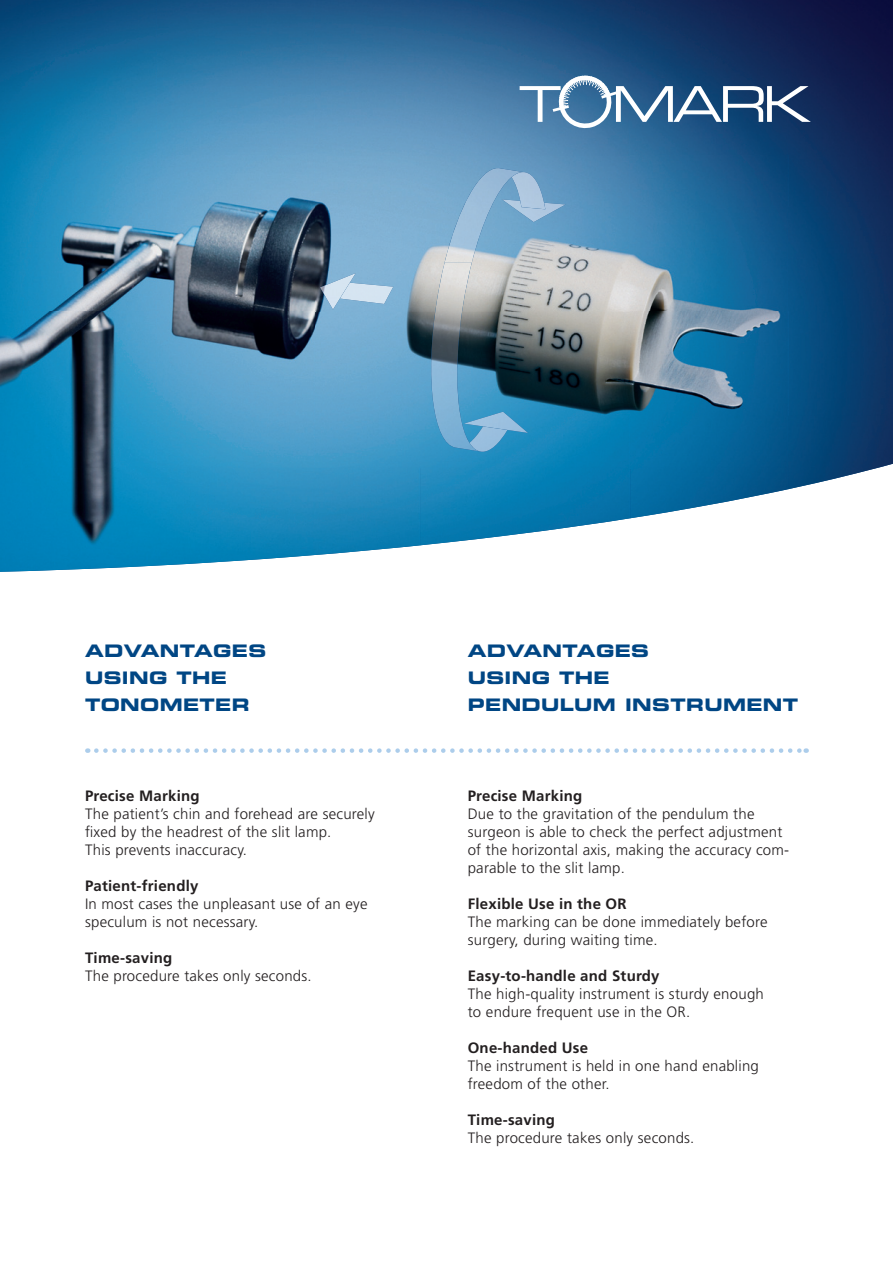
<style>
.page{position:relative;width:893px;height:1263px;background:#fff}
.page>*{position:absolute;margin:0;border:0;box-sizing:border-box;transform-origin:0 0}
.t1{font:17.25px/27px "Eurostile Bold Extended Two";letter-spacing:.02em;color:#004684}
.t2{font:300 15px/18px "Frutiger LT Std";letter-spacing:.015em;color:#231f20}
.t3{font:700 15px "Frutiger LT Std";letter-spacing:.015em;color:#231f20}
</style>
<div class="page">
<img style="left:0;top:0;width:788px;height:468px">
<img style="left:788px;top:0;width:105px;height:489px">
<img style="left:0;top:468px;width:210px;height:104px">
<img style="left:210px;top:468px;width:210px;height:95px">
<img style="left:420px;top:468px;width:211px;height:77px">
<img style="left:630px;top:468px;width:158px;height:50px">
<svg style="left:96px;top:748px;width:711px;height:5px"></svg>
<img style="left:356px;top:283px;width:37px;height:21px">
<img style="left:320px;top:273px;width:36px;height:36px">
<svg style="left:520px;top:75px;width:291px;height:54px"></svg>
<img style="left:445px;top:168px;width:79px;height:95px">
<img style="left:424px;top:262px;width:50px;height:188px">
<img style="left:502px;top:199px;width:64px;height:23px">
<img style="left:511px;top:172px;width:34px;height:37px">
<svg style="left:511px;top:172px;width:13px;height:5px"></svg>
<img style="left:469px;top:433px;width:38px;height:19px">
<svg style="left:474px;top:448px;width:7px;height:4px"></svg>
<img style="left:464px;top:412px;width:64px;height:21px">
<p class="t1" style="left:85px;top:637px;width:183px">ADVANTAGES<br>USING THE<br>TONOMETER</p>
<p class="t3" style="left:85px;top:787px;width:116px">Precise Marking</p>
<p class="t2" style="left:85px;top:805px;width:291px">The patient’s chin and forehead are securely</p>
<p class="t2" style="left:94px;top:823px;width:239px">xed by the headrest of the slit lamp.</p>
<p class="t2" style="left:85px;top:841px;width:164px">This prevents inaccuracy.</p>
<p class="t3" style="left:85px;top:877px;width:115px">Patient-friendly</p>
<p class="t2" style="left:85px;top:895px;width:284px">In most cases the unpleasant use of an eye speculum is not necessary.</p>
<p class="t3" style="left:85px;top:949px;width:89px">Time-saving</p>
<p class="t2" style="left:85px;top:967px;width:228px">The procedure takes only seconds.</p>
<p class="t1" style="left:468px;top:637px;width:332px">ADVANTAGES<br>USING THE<br>PENDULUM INSTRUMENT</p>
<p class="t3" style="left:468px;top:787px;width:116px">Precise Marking</p>
<p class="t2" style="left:468px;top:805px;width:323px">Due to the gravitation of the pendulum the surgeon is able to check the perfect adjustment of the horizontal axis, making the accuracy com&shy;parable to the slit lamp.</p>
<p class="t3" style="left:468px;top:895px;width:160px">Flexible Use in the OR</p>
<p class="t2" style="left:468px;top:913px;width:301px">The marking can be done immediately before surgery, during waiting time.</p>
<p class="t3" style="left:468px;top:967px;width:193px">Easy-to-handle and Sturdy</p>
<p class="t2" style="left:468px;top:985px;width:298px">The high-quality instrument is sturdy enough to endure frequent use in the OR.</p>
<p class="t3" style="left:468px;top:1039px;width:122px">One-handed Use</p>
<p class="t2" style="left:468px;top:1057px;width:293px">The instrument is held in one hand enabling freedom of the other.</p>
<p class="t3" style="left:468px;top:1111px;width:89px">Time-saving</p>
<p class="t2" style="left:468px;top:1129px;width:228px">The procedure takes only seconds.</p>
</div>
